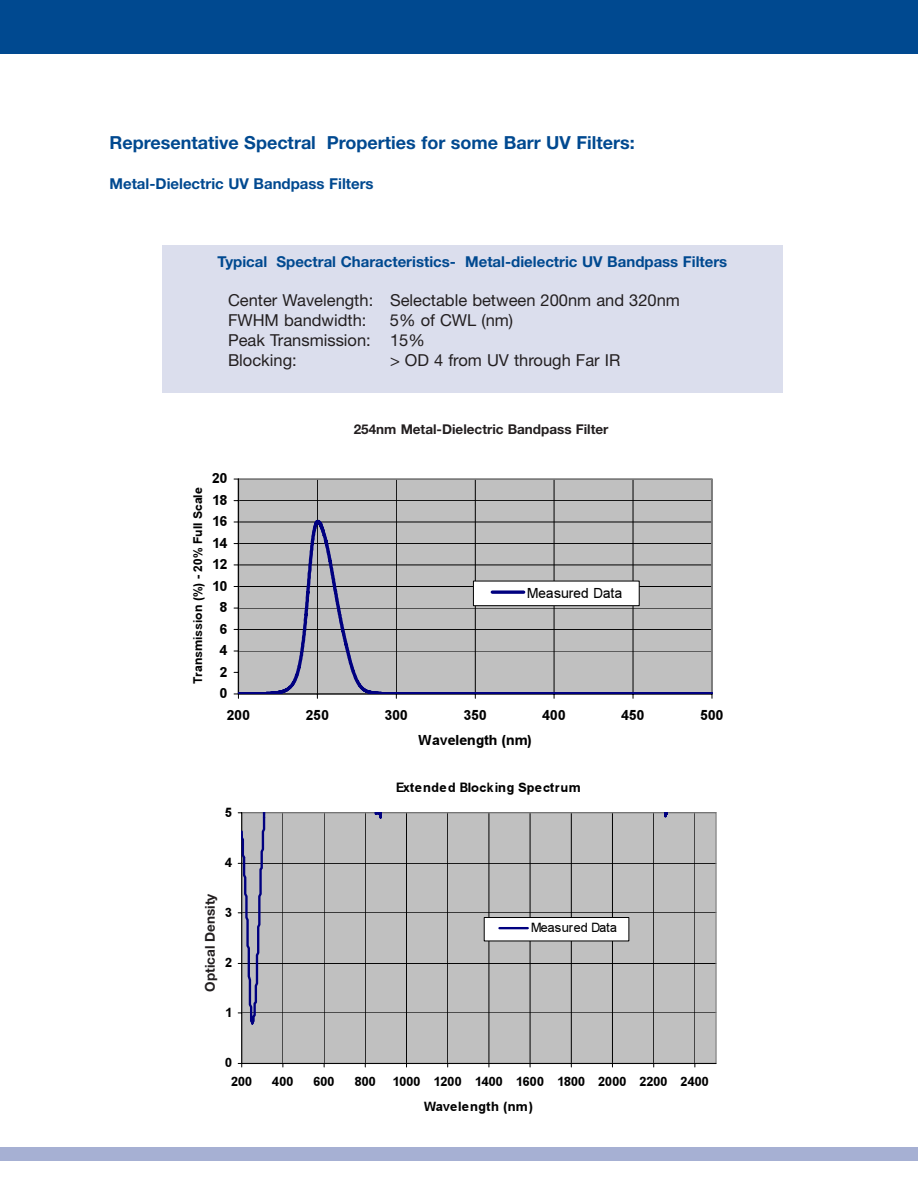
<style>
.page{position:relative;width:918px;height:1188px;background:#fff}
.page>*{position:absolute;margin:0;border:0;box-sizing:border-box;transform-origin:0 0}
.t1{font:700 18px "Helvetica Neue";color:#004990}
.t2{font:16.5px/19.8px "Helvetica Neue";color:#231f20}
.t3{font:700 15px "Helvetica Neue";color:#004990}
.t4{font:14.1px "Arial Bold+T42+NKPNBC";letter-spacing:-.005em;color:#000}
.t5{font:14.1px "Arial+T42+WOBTXW";letter-spacing:-.005em;color:#000}
.t6{font:700 13.5px "Helvetica Neue";color:#231f20}
.t7{font:12.9px/24.6px "Arial Bold+T42+JGALQY";letter-spacing:-.01em;color:#000}
.t8{font:12.9px "Arial Bold+T42+JGALQY";letter-spacing:.02em;color:#000}
.t9{font:12.9px "Arial+T42+CEITTL";letter-spacing:-.01em;color:#000}
.t10{font:12.15px "Arial Bold+T42+NKPNBC";color:#000}
</style>
<div class="page">
<div style="left:0;top:1148px;width:918px;height:13px;background:#a6b0d3"></div>
<div style="left:0;top:0;width:918px;height:54px;background:#004990"></div>
<div style="left:162px;top:245px;width:621px;height:147px;background:#dbdeed"></div>
<div style="left:238px;top:479px;width:474px;height:215px;background:#c0c0c0"></div>
<hr style="left:238px;top:501px;width:474px;height:1px;background:#000">
<hr style="left:317px;top:479px;width:1px;height:215px;background:#000">
<hr style="left:396px;top:479px;width:1px;height:215px;background:#000">
<hr style="left:475px;top:479px;width:1px;height:215px;background:#000">
<hr style="left:554px;top:479px;width:1px;height:215px;background:#000">
<hr style="left:633px;top:479px;width:1px;height:215px;background:#000">
<hr style="left:238px;top:479px;width:1px;height:215px;background:#000">
<svg style="left:234px;top:514px;width:479px;height:184px"></svg>
<div style="left:474px;top:581px;width:165px;height:25px;background:#fff"></div>
<div style="left:473px;top:581px;width:166px;height:25px;border:1px solid #000"></div>
<svg style="left:492px;top:590px;width:32px;height:4px"></svg>
<div style="left:242px;top:813px;width:474px;height:250px;background:#c0c0c0"></div>
<hr style="left:242px;top:1013px;width:474px;height:1px;background:#000">
<hr style="left:242px;top:963px;width:474px;height:1px;background:#000">
<hr style="left:242px;top:913px;width:474px;height:1px;background:#000">
<hr style="left:242px;top:863px;width:474px;height:1px;background:#000">
<hr style="left:283px;top:813px;width:1px;height:250px;background:#000">
<hr style="left:324px;top:813px;width:1px;height:250px;background:#000">
<hr style="left:365px;top:813px;width:1px;height:250px;background:#000">
<hr style="left:407px;top:813px;width:1px;height:250px;background:#000">
<hr style="left:448px;top:813px;width:1px;height:250px;background:#000">
<hr style="left:489px;top:813px;width:1px;height:250px;background:#000">
<hr style="left:530px;top:813px;width:1px;height:250px;background:#000">
<hr style="left:571px;top:813px;width:1px;height:250px;background:#000">
<hr style="left:612px;top:813px;width:1px;height:250px;background:#000">
<hr style="left:654px;top:813px;width:1px;height:250px;background:#000">
<hr style="left:695px;top:813px;width:1px;height:250px;background:#000">
<hr style="left:241px;top:813px;width:1px;height:250px;background:#000">
<hr style="left:242px;top:1063px;width:474px;height:1px;background:#000">
<svg style="left:375px;top:813px;width:7px;height:4px"></svg>
<svg style="left:238px;top:813px;width:29px;height:213px"></svg>
<div style="left:484px;top:918px;width:145px;height:23px;background:#fff"></div>
<div style="left:484px;top:917px;width:145px;height:24px;border:1px solid #000"></div>
<hr style="left:499px;top:927px;width:29px;height:2px;background:#000080">
<p class="t1" style="left:110px;top:136px;width:527px">Representative Spectral Properties for some Barr UV Filters:</p>
<p class="t3" style="left:110px;top:178px;width:266px">Metal-Dielectric UV Bandpass Filters</p>
<p class="t3" style="left:218px;top:257px;width:511px">Typical Spectral Characteristics- Metal-dielectric UV Bandpass Filters</p>
<p class="t2" style="left:228px;top:292px;width:454px">Center Wavelength: Selectable between 200nm and 320nm<br>FWHM bandwidth:</p>
<p class="t2" style="left:228px;top:312px;width:287px;text-indent:162px">5% of CWL (nm)<br>Peak Transmission: 15%<br>Blocking:</p>
<p class="t2" style="left:390px;top:352px;width:232px">&gt; OD 4 from UV through Far IR</p>
<p class="t4" style="left:212px;top:473px;width:17px">20</p>
<p class="t10" style="left:193px;top:684px;width:198px;rotate:-90deg">Transmission (%) - 20% Full Scale</p>
<p class="t4" style="left:212px;top:495px;width:17px">18</p>
<p class="t4" style="left:212px;top:516px;width:17px">16</p>
<p class="t4" style="left:212px;top:538px;width:17px">14</p>
<p class="t4" style="left:212px;top:559px;width:17px">12</p>
<p class="t4" style="left:212px;top:581px;width:17px">10</p>
<p class="t4" style="left:220px;top:602px;width:9px">8</p>
<p class="t4" style="left:220px;top:623px;width:9px">6</p>
<p class="t4" style="left:220px;top:645px;width:9px">4</p>
<p class="t4" style="left:220px;top:666px;width:9px">2</p>
<p class="t4" style="left:220px;top:688px;width:9px">0</p>
<p class="t6" style="left:354px;top:425px;width:256px">254nm Metal-Dielectric Bandpass Filter</p>
<p class="t5" style="left:527px;top:585px;width:97px">Measured Data</p>
<p class="t4" style="left:227px;top:709px;width:25px">200</p>
<p class="t4" style="left:306px;top:709px;width:25px">250</p>
<p class="t4" style="left:385px;top:709px;width:25px">300</p>
<p class="t4" style="left:464px;top:709px;width:25px">350</p>
<p class="t4" style="left:543px;top:709px;width:25px">400</p>
<p class="t4" style="left:621px;top:709px;width:25px">450</p>
<p class="t4" style="left:700px;top:709px;width:25px">500</p>
<p class="t4" style="left:419px;top:735px;width:115px">Wavelength (nm)</p>
<p class="t7" style="left:225px;top:801px;width:9px">5</p>
<p class="t7" style="left:225px;top:852px;width:9px">4</p>
<p class="t7" style="left:202px;top:986px;width:96px;rotate:-90deg">Optical Density</p>
<p class="t6" style="left:205px;top:992px;width:100px;rotate:-90deg">Optical Density</p>
<p class="t7" style="left:225px;top:901px;width:9px">3</p>
<p class="t7" style="left:225px;top:952px;width:9px">2</p>
<p class="t7" style="left:225px;top:1001px;width:9px">1</p>
<p class="t7" style="left:225px;top:1052px;width:9px">0</p>
<p class="t8" style="left:396px;top:783px;width:186px">Extended Blocking Spectrum</p>
<p class="t9" style="left:531px;top:920px;width:88px">Measured Data</p>
<p class="t7" style="left:231px;top:1071px;width:23px">200</p>
<p class="t7" style="left:272px;top:1071px;width:23px">400</p>
<p class="t7" style="left:313px;top:1071px;width:23px">600</p>
<p class="t7" style="left:355px;top:1071px;width:23px">800</p>
<p class="t7" style="left:424px;top:1071px;width:286px;text-indent:-32px">1000 1200 1400 1600 1800 2000 2200 2400<br>Wavelength (nm)</p>
</div>
